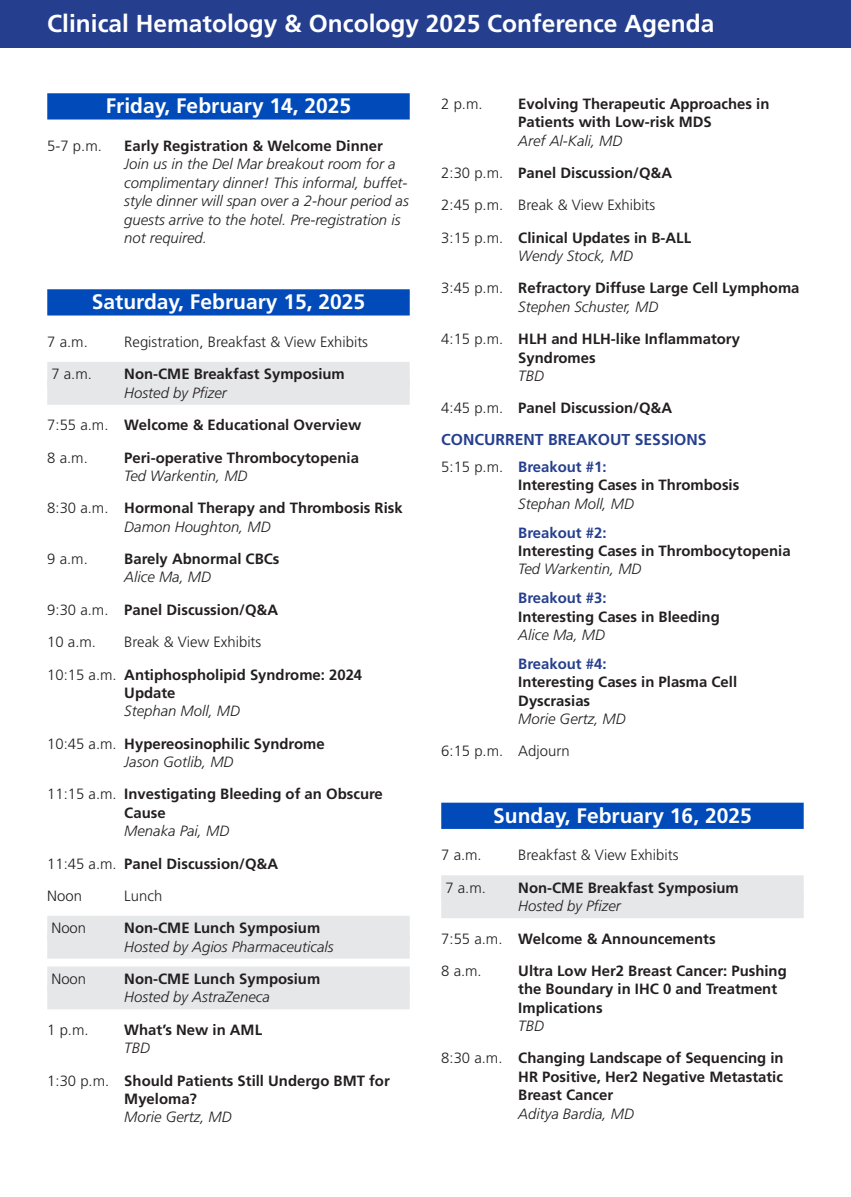
<style>
.page{position:relative;width:851px;height:1197px;background:#fff}
.page>*{position:absolute;margin:0;border:0;box-sizing:border-box;transform-origin:0 0}
.t1{font:700 24.5px "Frutiger LT Std";color:#fff}
.t2{font:700 21px "Frutiger LT Std";color:#fff}
.t3{font:700 15.75px "Frutiger LT Std";color:#253f8e}
.t4{font:700 14.88px/32.4px "Frutiger LT Std";color:#231f20}
.t5{font:italic 300 14.88px/18.4px "Frutiger LT Std";color:#231f20}
.t6{font:300 14.88px/32.4px "Frutiger LT Std";color:#231f20}
.t7{font:700 14.88px "Frutiger LT Std";color:#253f8e}
.s1{font-weight:300;font-style:italic}
.s2{font-weight:300}
.s3{font-style:italic}
.s4{font-weight:700}
.s5{color:#253f8e}
</style>
<div class="page">
<div style="left:47px;top:93px;width:363px;height:27px;background:#004aba"></div>
<div style="left:47px;top:289px;width:363px;height:27px;background:#004aba"></div>
<div style="left:47px;top:362px;width:363px;height:24px;background:#e6e7e9"></div>
<div style="left:47px;top:380px;width:363px;height:25px;background:#e6e7e9"></div>
<div style="left:47px;top:916px;width:363px;height:24px;background:#e6e7e9"></div>
<div style="left:47px;top:934px;width:363px;height:25px;background:#e6e7e9"></div>
<div style="left:47px;top:967px;width:363px;height:24px;background:#e6e7e9"></div>
<div style="left:47px;top:985px;width:363px;height:24px;background:#e6e7e9"></div>
<div style="left:441px;top:803px;width:362px;height:26px;background:#004aba"></div>
<div style="left:441px;top:875px;width:362px;height:25px;background:#e6e7e9"></div>
<div style="left:441px;top:894px;width:362px;height:24px;background:#e6e7e9"></div>
<div style="left:0;top:0;width:850px;height:47px;background:#253f8e"></div>
<h1 class="t1" style="left:47px;top:9px;width:668px">Clinical Hematology &amp; Oncology 2025 Conference Agenda</h1>
<h2 class="t2" style="left:106px;top:94px;width:247px">Friday, February 14, 2025</h2>
<p class="t6" style="left:47px;top:130px;width:56px">5-7 p.m.</p>
<p class="t4" style="left:124px;top:130px;width:260px">Early Registration &amp; Welcome Dinner</p>
<p class="t5" style="left:124px;top:155px;width:286px">Join us in the Del Mar breakout room for a complimentary dinner! This informal, buffet&shy;style dinner will span over a 2-hour period as guests arrive to the hotel. Pre-registration is not required.</p>
<h2 class="t2" style="left:92px;top:290px;width:275px">Saturday, February 15, 2025</h2>
<p class="t6" style="left:47px;top:326px;width:42px">7 a.m.</p>
<p class="t6" style="left:124px;top:326px;width:245px">Registration, Breakfast &amp; View Exhibits</p>
<p class="t6" style="left:51px;top:358px;width:42px">7 a.m.</p>
<p class="t4" style="left:124px;top:358px;width:222px">Non-CME Breakfast Symposium</p>
<p class="t4" style="left:47px;top:376px;width:315px;text-indent:77px"><span class="s1">Hosted by Pfizer<br></span><span class="s2">7:55 a.m.</span> Welcome &amp; Educational Overview<br><span class="s2">8 a.m.</span></p>
<p class="t4" style="left:124px;top:441px;width:236px">Peri-operative Thrombocytopenia</p>
<p class="t4" style="left:47px;top:460px;width:357px;text-indent:77px"><span class="s1">Ted Warkentin, MD<br></span><span class="s2">8:30 a.m.</span> Hormonal Therapy and Thrombosis Risk</p>
<p class="t5" style="left:124px;top:518px;width:148px">Damon Houghton, MD</p>
<p class="t6" style="left:47px;top:543px;width:42px">9 a.m.</p>
<p class="t4" style="left:124px;top:543px;width:157px">Barely Abnormal CBCs</p>
<p class="t4" style="left:47px;top:561px;width:232px;text-indent:77px"><span class="s1">Alice Ma, MD<br></span><span class="s2">9:30 a.m.</span> Panel Discussion/Q&amp;A<br><span class="s2">10 a.m.</span></p>
<p class="t4" style="left:47px;top:626px;width:316px;text-indent:77px"><span class="s2">Break &amp; View Exhibits<br>10:15 a.m.</span> Antiphospholipid Syndrome: 2024</p>
<p class="t4" style="left:124px;top:677px;width:53px">Update</p>
<p class="t4" style="left:47px;top:695px;width:279px;text-align:center"><span class="s1">Stephan Moll, MD<br></span><span class="s2">10:45 a.m.</span> Hypereosinophilic Syndrome</p>
<p class="t4" style="left:47px;top:746px;width:337px;text-indent:77px"><span class="s1">Jason Gotlib, MD<br></span><span class="s2">11:15 a.m.</span> Investigating Bleeding of an Obscure</p>
<p class="t4" style="left:124px;top:796px;width:43px">Cause</p>
<p class="t4" style="left:47px;top:815px;width:232px;text-indent:77px"><span class="s1">Menaka Pai, MD<br></span><span class="s2">11:45 a.m.</span> Panel Discussion/Q&amp;A<br><span class="s2">Noon</span></p>
<p class="t6" style="left:124px;top:880px;width:40px">Lunch</p>
<p class="t6" style="left:51px;top:912px;width:36px">Noon</p>
<p class="t4" style="left:124px;top:912px;width:197px">Non-CME Lunch Symposium</p>
<p class="t5" style="left:124px;top:938px;width:211px">Hosted by Agios Pharmaceuticals</p>
<p class="t6" style="left:51px;top:963px;width:36px">Noon</p>
<p class="t4" style="left:124px;top:963px;width:197px">Non-CME Lunch Symposium</p>
<p class="t5" style="left:124px;top:988px;width:147px">Hosted by AstraZeneca</p>
<p class="t6" style="left:47px;top:1014px;width:43px">1 p.m.</p>
<p class="t4" style="left:124px;top:1013px;width:139px">What’s New in AML</p>
<p class="t4" style="left:47px;top:1032px;width:344px;text-indent:77px"><span class="s1">TBD<br></span><span class="s2">1:30 p.m.</span> Should Patients Still Undergo BMT for</p>
<p class="t4" style="left:124px;top:1083px;width:74px">Myeloma?</p>
<p class="t5" style="left:124px;top:1108px;width:109px">Morie Gertz, MD</p>
<p class="t6" style="left:441px;top:88px;width:43px">2 p.m.</p>
<p class="t4" style="left:518px;top:95px;width:253px;line-height:18.4px">Evolving Therapeutic Approaches in<br>Patients with Low-risk MDS</p>
<p class="t6" style="left:441px;top:124px;width:251px;text-indent:77px"><span class="s3">Aref Al-Kali, MD<br></span>2:30 p.m. <span class="s4">Panel Discussion/Q&amp;A<br></span>2:45 p.m. Break &amp; View Exhibits<br>3:15 p.m. <span class="s4">Clinical Updates in B-ALL</span></p>
<p class="t4" style="left:441px;top:240px;width:360px;text-indent:77px"><span class="s1">Wendy Stock, MD<br></span><span class="s2">3:45 p.m.</span> Refractory Diffuse Large Cell Lymphoma</p>
<p class="t4" style="left:441px;top:291px;width:300px;text-align:center"><span class="s1">Stephen Schuster, MD<br></span><span class="s2">4:15 p.m.</span> HLH and HLH-like Inflammatory</p>
<p class="t4" style="left:518px;top:341px;width:79px">Syndromes</p>
<p class="t4" style="left:441px;top:360px;width:232px;text-indent:77px"><span class="s1">TBD<br></span><span class="s2">4:45 p.m.</span> Panel Discussion/Q&amp;A</p>
<p class="t3" style="left:441px;top:430px;width:267px">CONCURRENT BREAKOUT SESSIONS</p>
<p class="t4" style="left:518px;top:458px;width:222px;line-height:18.4px;text-indent:-77px"><span class="s2">5:15 p.m.</span> <span class="s5">Breakout #1:<br></span>Interesting Cases in Thrombosis</p>
<p class="t5" style="left:518px;top:495px;width:117px">Stephan Moll, MD</p>
<p class="t7" style="left:518px;top:524px;width:90px">Breakout #2:</p>
<p class="t4" style="left:518px;top:535px;width:274px">Interesting Cases in Thrombocytopenia</p>
<p class="t5" style="left:518px;top:560px;width:125px">Ted Warkentin, MD</p>
<p class="t7" style="left:518px;top:589px;width:90px">Breakout #3:</p>
<p class="t4" style="left:518px;top:600px;width:203px">Interesting Cases in Bleeding</p>
<p class="t5" style="left:518px;top:626px;width:88px">Alice Ma, MD</p>
<p class="t7" style="left:518px;top:655px;width:90px">Breakout #4:</p>
<p class="t4" style="left:518px;top:673px;width:220px;line-height:18.4px">Interesting Cases in Plasma Cell<br>Dyscrasias</p>
<p class="t5" style="left:518px;top:710px;width:109px">Morie Gertz, MD</p>
<p class="t6" style="left:441px;top:735px;width:130px">6:15 p.m. Adjourn</p>
<h2 class="t2" style="left:493px;top:803px;width:260px">Sunday, February 16, 2025</h2>
<p class="t6" style="left:441px;top:839px;width:42px">7 a.m.</p>
<p class="t6" style="left:518px;top:839px;width:162px">Breakfast &amp; View Exhibits</p>
<p class="t6" style="left:445px;top:872px;width:42px">7 a.m.</p>
<p class="t4" style="left:518px;top:872px;width:222px">Non-CME Breakfast Symposium</p>
<p class="t4" style="left:441px;top:890px;width:276px;text-indent:77px"><span class="s1">Hosted by Pfizer<br></span><span class="s2">7:55 a.m.</span> Welcome &amp; Announcements<br><span class="s2">8 a.m.</span></p>
<p class="t4" style="left:518px;top:962px;width:270px;line-height:18.4px">Ultra Low Her2 Breast Cancer: Pushing the Boundary in IHC 0 and Treatment<br>Implications</p>
<p class="t4" style="left:441px;top:1010px;width:344px;text-indent:77px"><span class="s1">TBD<br></span><span class="s2">8:30 a.m.</span> Changing Landscape of Sequencing in</p>
<p class="t4" style="left:518px;top:1068px;width:266px;line-height:18.4px">HR Positive, Her2 Negative Metastatic<br>Breast Cancer</p>
<p class="t5" style="left:518px;top:1104px;width:117px">Aditya Bardia, MD</p>
</div>
